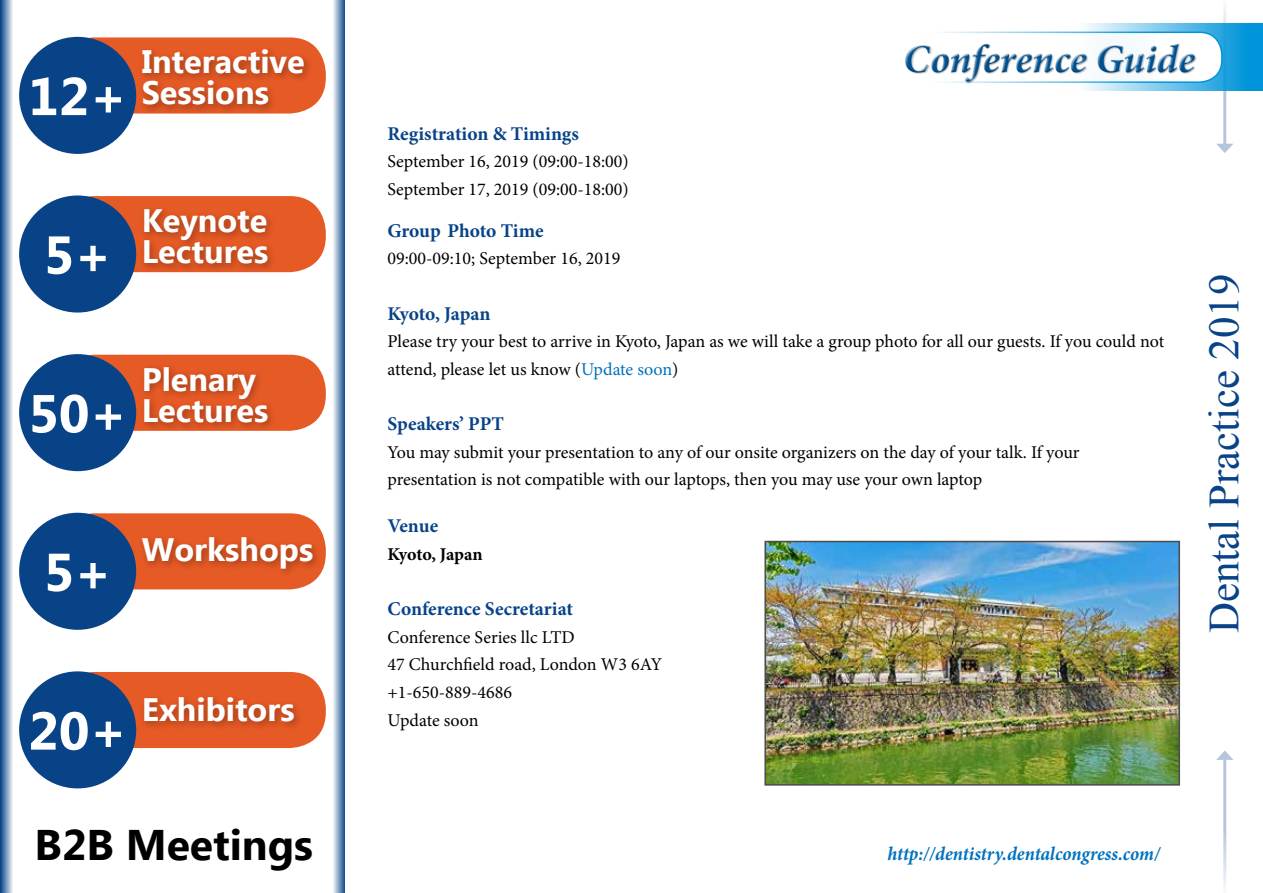
<style>
.page{position:relative;width:1263px;height:893px;background:#fff}
.page>*{position:absolute;margin:0;border:0;box-sizing:border-box;transform-origin:0 0}
.t1{font:700 53.25px "Ebrima";color:#fff}
.t2{font:42.75px "Times New Roman";color:#084388}
.t3{font:700 42.75px "Ebrima";color:#000}
.t4{font:italic 700 40.05px "Minion Pro";letter-spacing:-.005em;color:#00508f}
.t5{font:700 32.4px/30.9px "Ebrima";color:#fff}
.t6{font:700 19.5px "Minion Pro";letter-spacing:-.005em;color:#084388}
.t7{font:italic 700 19.5px "Minion Pro";color:#0072bc;scale:.95 1}
.t8{font:18px/27.6px "Minion Pro";color:#000}
.t9{font:700 18px "Minion Pro";letter-spacing:-.01em;color:#000}
.s1{color:#0072bc}
</style>
<div class="page">
<div style="left:58px;top:37px;width:268px;height:77px;background:#e65a25;border-radius:36px"></div>
<div style="left:19px;top:37px;width:117px;height:117px;background:#084388;border-radius:50%"></div>
<div style="left:138px;top:45px;width:176px;height:70px;background:#000;opacity:.3"></div>
<div style="left:58px;top:196px;width:268px;height:76px;background:#e65a25;border-radius:36px"></div>
<div style="left:19px;top:195px;width:117px;height:118px;background:#084388;border-radius:50%"></div>
<div style="left:140px;top:205px;width:137px;height:68px;background:#000;opacity:.3"></div>
<div style="left:58px;top:355px;width:268px;height:76px;background:#e65a25;border-radius:36px"></div>
<div style="left:19px;top:354px;width:117px;height:117px;background:#084388;border-radius:50%"></div>
<div style="left:140px;top:362px;width:137px;height:70px;background:#000;opacity:.3"></div>
<div style="left:58px;top:513px;width:268px;height:76px;background:#e65a25;border-radius:36px"></div>
<div style="left:19px;top:513px;width:117px;height:117px;background:#084388;border-radius:50%"></div>
<div style="left:138px;top:533px;width:184px;height:45px;background:#000;opacity:.3"></div>
<div style="left:58px;top:672px;width:268px;height:76px;background:#e65a25;border-radius:36px"></div>
<div style="left:19px;top:671px;width:117px;height:117px;background:#084388;border-radius:50%"></div>
<div style="left:140px;top:693px;width:164px;height:38px;background:#000;opacity:.3"></div>
<svg style="left:0;top:0;width:13px;height:893px;background:#7a99be"></svg>
<svg style="left:333px;top:0;width:12px;height:893px;background:#8da8c8"></svg>
<hr style="left:1223px;top:757px;width:3px;height:136px;background:#084388">
<svg style="left:1216px;top:750px;width:17px;height:10px"></svg>
<hr style="left:1223px;top:0;width:3px;height:146px;background:#084388">
<svg style="left:1216px;top:144px;width:17px;height:9px"></svg>
<svg style="left:1057px;top:23px;width:206px;height:68px;background:#50b5e5"></svg>
<div style="left:894px;top:32px;width:328px;height:50px;background:#fff;border-radius:22px"></div>
<div style="left:893px;top:32px;width:329px;height:51px;border:2px solid #0095da;border-radius:22px"></div>
<div style="left:905px;top:42px;width:291px;height:39px;background:#fff"></div>
<div style="left:906px;top:43px;width:291px;height:41px;background:#000;opacity:.35"></div>
<img style="left:764px;top:540px;width:417px;height:246px">
<h1 class="t1" style="left:28px;top:57px;width:100px">12+</h1>
<h3 class="t5" style="left:142px;top:48px;width:165px">Interactive<br>Sessions</h3>
<h1 class="t1" style="left:44px;top:215px;width:70px">5+</h1>
<h3 class="t5" style="left:142px;top:207px;width:128px">Keynote<br>Lectures</h3>
<h1 class="t1" style="left:28px;top:374px;width:100px">50+</h1>
<h3 class="t5" style="left:142px;top:365px;width:128px">Plenary<br>Lectures</h3>
<h1 class="t1" style="left:44px;top:532px;width:70px">5+</h1>
<h3 class="t5" style="left:142px;top:536px;width:173px">Workshops</h3>
<h1 class="t1" style="left:28px;top:691px;width:100px">20+</h1>
<h3 class="t5" style="left:142px;top:696px;width:154px">Exhibitors</h3>
<h2 class="t3" style="left:35px;top:813px;width:280px">B2B Meetings</h2>
<h3 class="t4" style="left:904px;top:30px;width:293px">Conference Guide</h3>
<p class="t6" style="left:387px;top:120px;width:193px">Registration &amp; Timings</p>
<p class="t8" style="left:387px;top:148px;width:243px">September 16, 2019 (09:00-18:00)<br>September 17, 2019 (09:00-18:00)</p>
<p class="t6" style="left:387px;top:217px;width:158px">Group Photo Time</p>
<p class="t8" style="left:387px;top:245px;width:234px">09:00-09:10; September 16, 2019</p>
<p class="t6" style="left:387px;top:300px;width:105px">Kyoto, Japan</p>
<p class="t8" style="left:387px;top:328px;width:778px">Please try your best to arrive in Kyoto, Japan as we will take a group photo for all our guests. If you could not attend, please let us know (<span class="s1">Update soon</span>)</p>
<p class="t6" style="left:387px;top:410px;width:118px">Speakers’ PPT</p>
<p class="t8" style="left:387px;top:438px;width:694px">You may submit your presentation to any of our onsite organizers on the day of your talk. If your presentation is not compatible with our laptops, then you may use your own laptop</p>
<p class="t6" style="left:387px;top:512px;width:52px">Venue</p>
<p class="t9" style="left:387px;top:541px;width:97px">Kyoto, Japan</p>
<p class="t6" style="left:387px;top:595px;width:187px">Conference Secretariat</p>
<p class="t8" style="left:387px;top:623px;width:276px">Conference Series llc LTD<br>47 Churchfield road, London W3 6AY +1-650-889-4686<br>Update soon</p>
<h2 class="t2" style="left:1195px;top:633px;width:360px;rotate:-90deg">Dental Practice 2019</h2>
<p class="t7" style="left:887px;top:839px;width:288px">http://dentistry.dentalcongress.com/</p>
</div>
